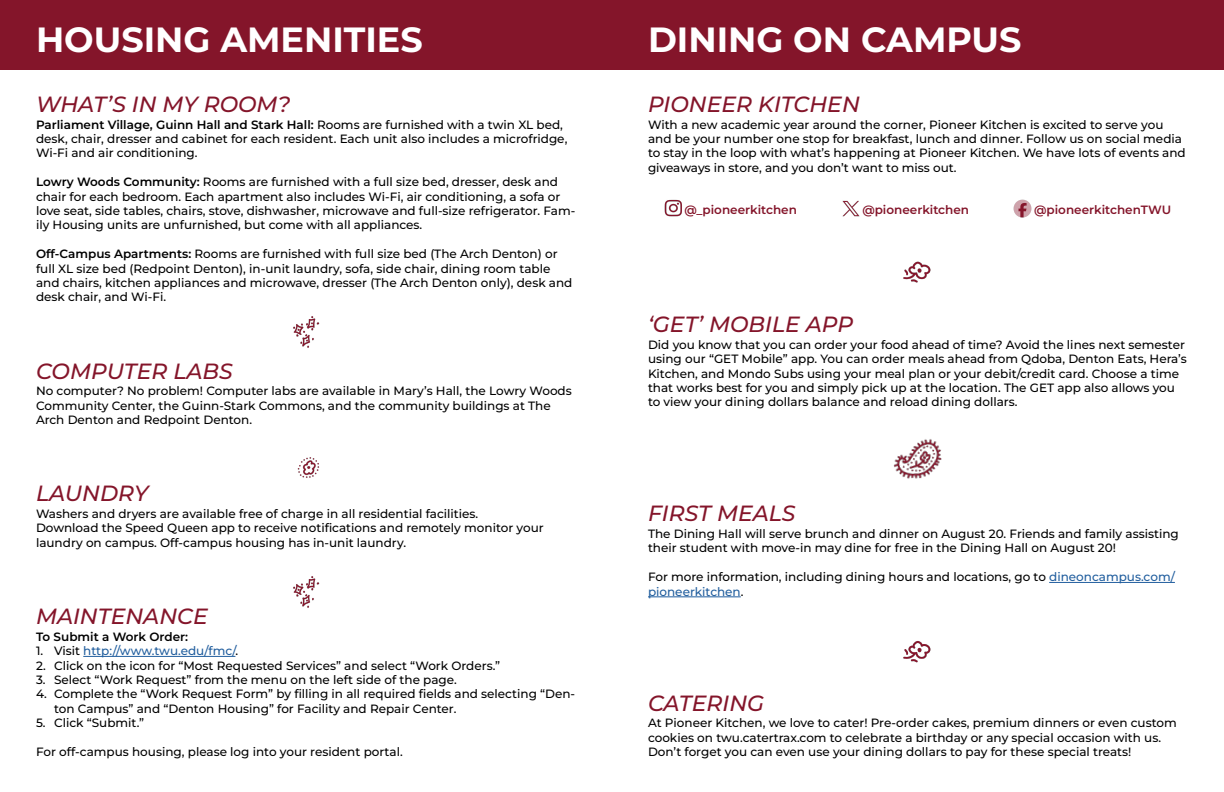
<style>
.page{position:relative;width:1224px;height:792px;background:#fff}
.page>*{position:absolute;margin:0;border:0;box-sizing:border-box;transform-origin:0 0}
.t1{font:700 35px "Montserrat";color:#fff}
.t2{font:italic 500 22px "Montserrat";color:#84152a}
.t3{font:500 12px/14.4px "Montserrat";color:#000}
.t4{font:600 12px "Montserrat";color:#84152a}
.t5{font:500 12px "Montserrat";color:#215e9e}
.t6{font:600 12px "Montserrat";color:#000}
.s1{font-weight:600}
.s2{color:#000}
.s3{color:#215e9e}
</style>
<div class="page">
<div style="left:0;top:0;width:612px;height:70px;background:#84152a"></div>
<div style="left:612px;top:0;width:612px;height:70px;background:#84152a"></div>
<hr style="left:83px;top:656px;width:152px;height:1px;background:#215e9e">
<hr style="left:1049px;top:582px;width:126px;height:1px;background:#215e9e">
<hr style="left:648px;top:597px;width:93px;height:1px;background:#215e9e">
<img style="left:893px;top:439px;width:49px;height:40px">
<img style="left:293px;top:316px;width:27px;height:32px">
<img style="left:903px;top:261px;width:28px;height:22px">
<img style="left:903px;top:641px;width:28px;height:22px">
<img style="left:297px;top:457px;width:22px;height:21px">
<img style="left:293px;top:576px;width:27px;height:32px">
<img style="left:1014px;top:199px;width:18px;height:18px">
<img style="left:665px;top:200px;width:17px;height:17px">
<img style="left:842px;top:200px;width:18px;height:17px">
<h1 class="t1" style="left:36px;top:14px;width:388px">HOUSING AMENITIES</h1>
<h1 class="t1" style="left:648px;top:14px;width:375px">DINING ON CAMPUS</h1>
<h2 class="t2" style="left:36px;top:89px;width:256px">WHAT’S IN MY ROOM?</h2>
<p class="t3" style="left:36px;top:117px;width:533px"><span class="s1">Parliament Village, Guinn Hall and Stark Hall:</span> Rooms are furnished with a twin XL bed, desk, chair, dresser and cabinet for each resident. Each unit also includes a microfridge,<br>Wi-Fi and air conditioning.</p>
<p class="t3" style="left:36px;top:174px;width:541px"><span class="s1">Lowry Woods Community:</span> Rooms are furnished with a full size bed, dresser, desk and chair for each bedroom. Each apartment also includes Wi-Fi, air conditioning, a sofa or love seat, side tables, chairs, stove, dishwasher, microwave and full-size refrigerator. Fam&shy;ily Housing units are unfurnished, but come with all appliances.</p>
<p class="t3" style="left:36px;top:246px;width:538px"><span class="s1">Off-Campus Apartments:</span> Rooms are furnished with full size bed (The Arch Denton) or full XL size bed (Redpoint Denton), in-unit laundry, sofa, side chair, dining room table and chairs, kitchen appliances and microwave, dresser (The Arch Denton only), desk and desk chair, and Wi-Fi.</p>
<h2 class="t2" style="left:36px;top:356px;width:198px">COMPUTER LABS</h2>
<p class="t3" style="left:36px;top:383px;width:537px">No computer? No problem! Computer labs are available in Mary’s Hall, the Lowry Woods<br>Community Center, the Guinn-Stark Commons, and the community buildings at The<br>Arch Denton and Redpoint Denton.</p>
<h2 class="t2" style="left:36px;top:478px;width:114px">LAUNDRY</h2>
<p class="t3" style="left:36px;top:506px;width:509px">Washers and dryers are available free of charge in all residential facilities.<br>Download the Speed Queen app to receive notifications and remotely monitor your laundry on campus. Off-campus housing has in-unit laundry.</p>
<h2 class="t2" style="left:36px;top:601px;width:173px">MAINTENANCE</h2>
<p class="t6" style="left:36px;top:628px;width:154px">To Submit a Work Order:</p>
<p class="t5" style="left:36px;top:643px;width:204px"><span class="s2">1. Visit</span> http://www.twu.edu/fmc/<span class="s2">.</span></p>
<p class="t3" style="left:36px;top:658px;width:466px">2. Click on the icon for “Most Requested Services” and select “Work Orders.”</p>
<p class="t3" style="left:36px;top:672px;width:422px">3. Select “Work Request” from the menu on the left side of the page.</p>
<p class="t3" style="left:54px;top:686px;width:523px;text-indent:-18px">4. Complete the “Work Request Form” by filling in all required fields and selecting “Den&shy;ton Campus” and “Denton Housing” for Facility and Repair Center.</p>
<p class="t3" style="left:36px;top:715px;width:110px">5. Click “Submit.”</p>
<p class="t3" style="left:36px;top:744px;width:368px">For off-campus housing, please log into your resident portal.</p>
<h2 class="t2" style="left:648px;top:89px;width:213px">PIONEER KITCHEN</h2>
<p class="t3" style="left:648px;top:117px;width:539px">With a new academic year around the corner, Pioneer Kitchen is excited to serve you and be your number one stop for breakfast, lunch and dinner. Follow us on social media to stay in the loop with what’s happening at Pioneer Kitchen. We have lots of events and giveaways in store, and you don’t want to miss out.</p>
<p class="t4" style="left:685px;top:201px;width:114px">@_pioneerkitchen</p>
<p class="t4" style="left:862px;top:201px;width:108px">@pioneerkitchen</p>
<p class="t4" style="left:1034px;top:201px;width:139px">@pioneerkitchenTWU</p>
<h2 class="t2" style="left:648px;top:309px;width:207px">‘GET’ MOBILE APP</h2>
<p class="t3" style="left:648px;top:337px;width:540px">Did you know that you can order your food ahead of time? Avoid the lines next semester using our “GET Mobile” app. You can order meals ahead from Qdoba, Denton Eats, Hera’s Kitchen, and Mondo Subs using your meal plan or your debit/credit card. Choose a time that works best for you and simply pick up at the location. The GET app also allows you to view your dining dollars balance and reload dining dollars.</p>
<h2 class="t2" style="left:648px;top:498px;width:149px">FIRST MEALS</h2>
<p class="t3" style="left:648px;top:526px;width:532px">The Dining Hall will serve brunch and dinner on August 20. Friends and family assisting their student with move-in may dine for free in the Dining Hall on August 20!</p>
<p class="t3" style="left:648px;top:569px;width:528px">For more information, including dining hours and locations, go to <span class="s3">dineoncampus.com/ pioneerkitchen</span>.</p>
<h2 class="t2" style="left:648px;top:687px;width:118px">CATERING</h2>
<p class="t3" style="left:648px;top:715px;width:530px">At Pioneer Kitchen, we love to cater! Pre-order cakes, premium dinners or even custom cookies on twu.catertrax.com to celebrate a birthday or any special occasion with us.<br>Don’t forget you can even use your dining dollars to pay for these special treats!</p>
</div>
